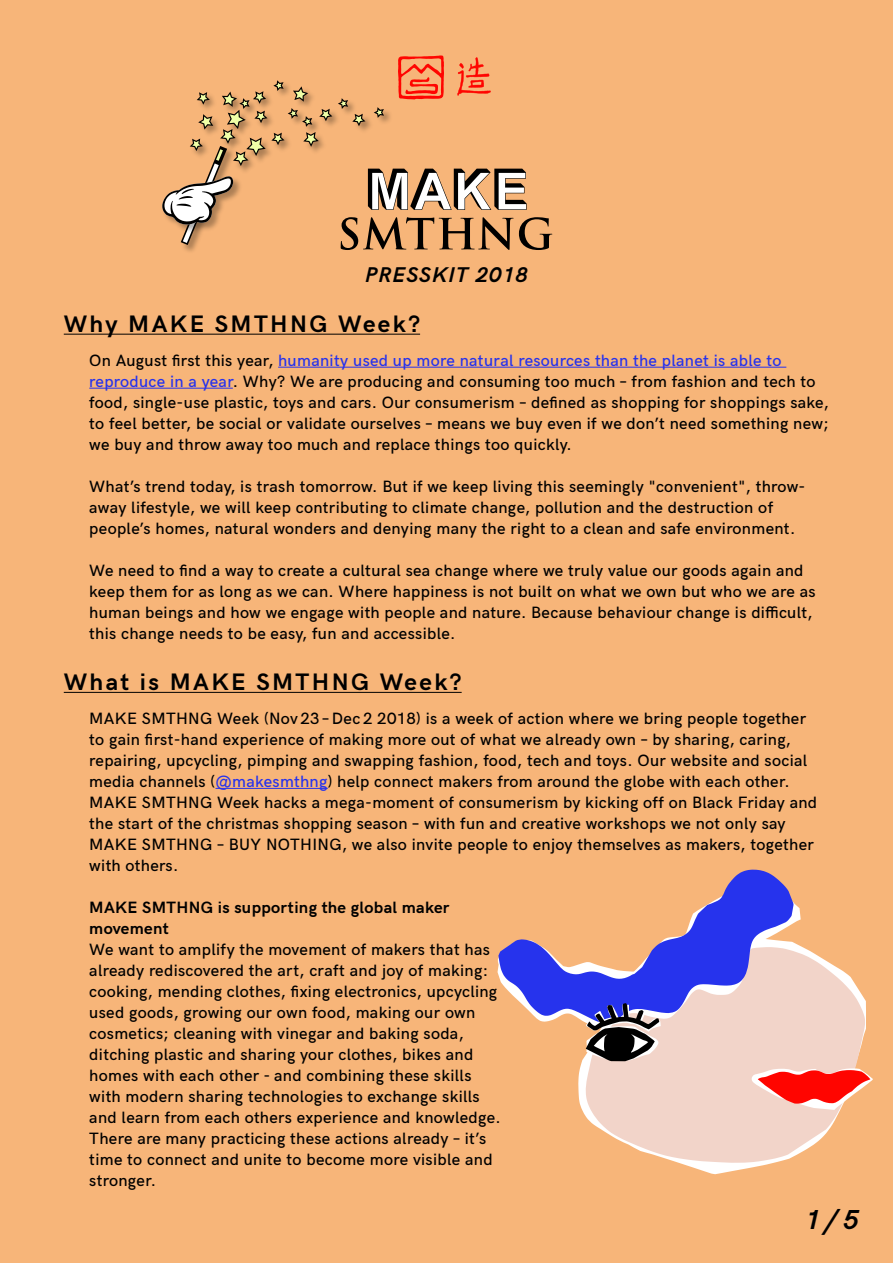
<style>
.page{position:relative;width:893px;height:1263px;background:#f7b579}
.page>*{position:absolute;margin:0;border:0;box-sizing:border-box;transform-origin:0 0}
.t1{font:italic 700 27px "HK Grotesk";color:#000}
.t2{font:700 24px "HK Grotesk";letter-spacing:.1em;color:#000}
.t3{font:italic 700 21px "HK Grotesk";letter-spacing:.055em;color:#000}
.t4{font:500 16.5px/21px "HK Grotesk";letter-spacing:.02em;color:#000}
.t5{font:700 16.5px/21px "HK Grotesk";letter-spacing:.02em;color:#000}
.s1{color:#2632ed}
</style>
<div class="page">
<svg style="left:398px;top:55px;width:46px;height:44px;background:#fa6e48"></svg>
<svg style="left:457px;top:57px;width:34px;height:39px"></svg>
<hr style="left:64px;top:334px;width:356px;height:1px;background:#000">
<hr style="left:278px;top:367px;width:508px;height:1px;background:#2632ed">
<hr style="left:89px;top:388px;width:144px;height:1px;background:#2632ed">
<hr style="left:64px;top:692px;width:398px;height:1px;background:#000">
<hr style="left:215px;top:788px;width:113px;height:1px;background:#2632ed">
<div style="left:187px;top:78px;width:208px;height:99px;background:#f7b579"></div>
<svg style="left:338px;top:98px;width:27px;height:28px"></svg>
<svg style="left:374px;top:107px;width:10px;height:11px"></svg>
<img style="left:179px;top:245px;width:59px;height:10px">
<img style="left:160px;top:174px;width:2px;height:62px">
<svg style="left:162px;top:80px;width:170px;height:165px;background:#e3ac78"></svg>
<svg style="left:341px;top:169px;width:211px;height:81px;background:#be956f"></svg>
<svg style="left:578px;top:939px;width:288px;height:235px;fill:#f7b579"></svg>
<svg style="left:584px;top:947px;width:281px;height:216px;background:#f3d1be"></svg>
<svg style="left:497px;top:873px;width:304px;height:153px;background:#f5caab"></svg>
<svg style="left:498px;top:869px;width:295px;height:154px;background:#aa8db5"></svg>
<svg style="left:751px;top:1068px;width:122px;height:42px;background:#fb7164"></svg>
<svg style="left:586px;top:1003px;width:75px;height:59px;background:#68637c"></svg>
<p class="t3" style="left:365px;top:259px;width:164px">PRESSKIT 2018</p>
<h2 class="t2" style="left:64px;top:305px;width:358px">Why MAKE SMTHNG Week?</h2>
<p class="t4" style="left:89px;top:348px;width:741px">On August first this year, <span class="s1">humanity used up more natural resources than the planet is able to reproduce in a year</span>. Why? We are producing and consuming too much – from fashion and tech to food, single-use plastic, toys and cars. Our consumerism – defined as shopping for shoppings sake, to feel better, be social or validate ourselves – means we buy even if we don’t need something new; we buy and throw away too much and replace things too quickly.</p>
<p class="t4" style="left:89px;top:474px;width:718px">What’s trend today, is trash tomorrow. But if we keep living this seemingly "convenient", throw&shy;away lifestyle, we will keep contributing to climate change, pollution and the destruction of people’s homes, natural wonders and denying many the right to a clean and safe environment.</p>
<p class="t4" style="left:89px;top:558px;width:728px">We need to find a way to create a cultural sea change where we truly value our goods again and keep them for as long as we can. Where happiness is not built on what we own but who we are as human beings and how we engage with people and nature. Because behaviour change is difficult, this change needs to be easy, fun and accessible.</p>
<h2 class="t2" style="left:64px;top:664px;width:399px">What is MAKE SMTHNG Week?</h2>
<p class="t4" style="left:89px;top:706px;width:729px">MAKE SMTHNG Week (Nov 23–Dec 2 2018) is a week of action where we bring people together to gain first-hand experience of making more out of what we already own – by sharing, caring, repairing, upcycling, pimping and swapping fashion, food, tech and toys. Our website and social media channels (<span class="s1">@makesmthng</span>) help connect makers from around the globe with each other.<br>MAKE SMTHNG Week hacks a mega-moment of consumerism by kicking off on Black Friday and the start of the christmas shopping season – with fun and creative workshops we not only say MAKE SMTHNG – BUY NOTHING, we also invite people to enjoy themselves as makers, together with others.</p>
<p class="t5" style="left:89px;top:895px;width:362px">MAKE SMTHNG is supporting the global maker movement</p>
<p class="t4" style="left:89px;top:937px;width:413px">We want to amplify the movement of makers that has already rediscovered the art, craft and joy of making: cooking, mending clothes, fixing electronics, upcycling used goods, growing our own food, making our own cosmetics; cleaning with vinegar and baking soda, ditching plastic and sharing your clothes, bikes and homes with each other - and combining these skills with modern sharing technologies to exchange skills and learn from each others experience and knowledge.<br>There are many practicing these actions already – it’s time to connect and unite to become more visible and stronger.</p>
<h1 class="t1" style="left:805px;top:1199px;width:56px">1/5</h1>
</div>
